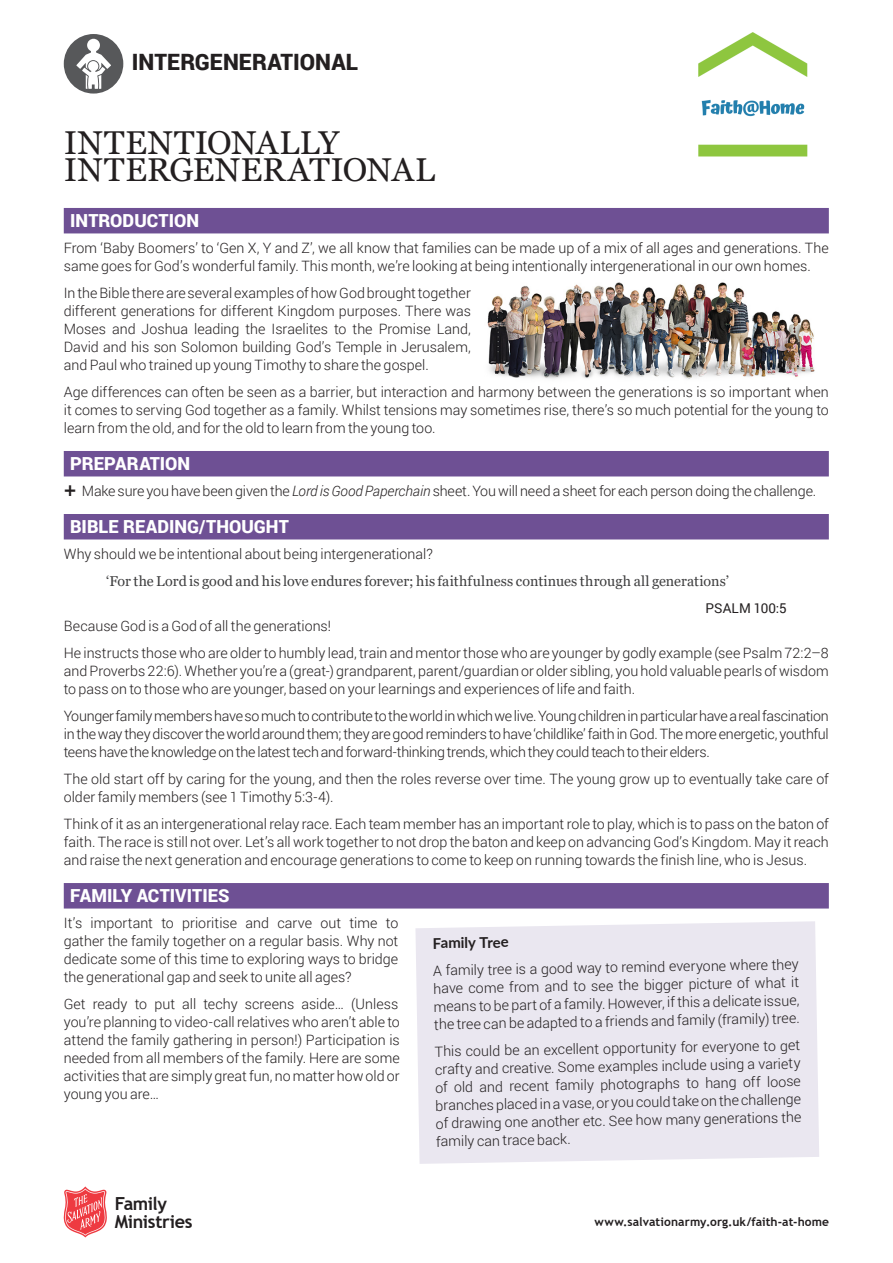
<style>
.page{position:relative;width:893px;height:1263px;background:#fff}
.page>*{position:absolute;margin:0;border:0;box-sizing:border-box;transform-origin:0 0}
.Section_week_name{font:33px/27px "Georgia";letter-spacing:.02em;color:#231f20}
.t1{font:900 22.5px "Roboto";letter-spacing:.005em;color:#231f20}
.h1_-_purple{font:900 18px "Roboto";color:#fff}
.t2{font:700 18px/18px "Trebuchet MS";letter-spacing:-.02em;color:#231f20}
.t3{font:700 15px "Lato";color:#231f20}
.t4{font:300 14.25px/18px "Roboto";color:#231f20;text-align:justify}
.p_-_quote{font:14.25px "Georgia";letter-spacing:.01em;color:#3e3e3f}
.p_-_cite{font:13.5px "Roboto";letter-spacing:.005em;color:#231f20}
.t5{font:700 12px "Trebuchet MS";letter-spacing:.01em;color:#231f20}
.s1{font-style:italic}
</style>
<div class="page">
<img style="left:487px;top:282px;width:328px;height:98px">
<svg style="left:64px;top:1186px;width:43px;height:51px"></svg>
<div style="left:64px;top:34px;width:59px;height:60px;background:#57585a;border-radius:50%"></div>
<svg style="left:76px;top:39px;width:35px;height:50px"></svg>
<div style="left:64px;top:208px;width:765px;height:25px;background:#6e5094"></div>
<div style="left:64px;top:451px;width:765px;height:25px;background:#6e5094"></div>
<div style="left:64px;top:514px;width:765px;height:25px;background:#6e5094"></div>
<div style="left:64px;top:883px;width:765px;height:25px;background:#6e5094"></div>
<div style="left:415px;top:921px;width:404px;height:243px;background:#eae7f0"></div>
<img style="left:698px;top:32px;width:110px;height:125px">
<p class="t1" style="left:132px;top:46px;width:228px">INTERGENERATIONAL</p>
<p class="Section_week_name" style="left:64px;top:130px;width:372px">INTENTIONALLY<br>INTERGENERATIONAL</p>
<p class="h1_-_purple" style="left:70px;top:208px;width:130px">INTRODUCTION</p>
<p class="t4" style="left:64px;top:238px;width:766px">From ‘Baby Boomers’ to ‘Gen X, Y and Z’, we all know that families can be made up of a mix of all ages and generations. The same goes for God’s wonderful family. This month, we’re looking at being intentionally intergenerational in our own homes.</p>
<p class="t4" style="left:64px;top:283px;width:409px">In the Bible there are several examples of how God brought together different generations for different Kingdom purposes. There was Moses and Joshua leading the Israelites to the Promise Land, David and his son Solomon building God’s Temple in Jerusalem, and Paul who trained up young Timothy to share the gospel.</p>
<p class="t4" style="left:64px;top:382px;width:766px">Age differences can often be seen as a barrier, but interaction and harmony between the generations is so important when it comes to serving God together as a family. Whilst tensions may sometimes rise, there’s so much potential for the young to learn from the old, and for the old to learn from the young too.</p>
<p class="h1_-_purple" style="left:70px;top:451px;width:122px">PREPARATION</p>
<p class="t4" style="left:82px;top:481px;width:736px">Make sure you have been given the <span class="s1">Lord is Good Paperchain</span> sheet. You will need a sheet for each person doing the challenge.</p>
<p class="h1_-_purple" style="left:70px;top:514px;width:220px">BIBLE READING/THOUGHT</p>
<p class="t4" style="left:64px;top:544px;width:371px">Why should we be intentional about being intergenerational?</p>
<p class="p_-_quote" style="left:106px;top:572px;width:624px">‘For the Lord is good and his love endures forever; his faithfulness continues through all generations’</p>
<p class="p_-_cite" style="left:705px;top:598px;width:83px">PSALM 100:5</p>
<p class="t4" style="left:64px;top:616px;width:269px">Because God is a God of all the generations!</p>
<p class="t4" style="left:64px;top:643px;width:766px">He instructs those who are older to humbly lead, train and mentor those who are younger by godly example (see Psalm 72:2–8 and Proverbs 22:6). Whether you’re a (great-) grandparent, parent/guardian or older sibling, you hold valuable pearls of wisdom to pass on to those who are younger, based on your learnings and experiences of life and faith.</p>
<p class="t4" style="left:64px;top:706px;width:767px">Younger family members have so much to contribute to the world in which we live. Young children in particular have a real fascination in the way they discover the world around them; they are good reminders to have ‘childlike’ faith in God. The more energetic, youthful teens have the knowledge on the latest tech and forward-thinking trends, which they could teach to their elders.</p>
<p class="t4" style="left:64px;top:769px;width:766px">The old start off by caring for the young, and then the roles reverse over time. The young grow up to eventually take care of older family members (see 1 Timothy 5:3-4).</p>
<p class="t4" style="left:64px;top:814px;width:767px">Think of it as an intergenerational relay race. Each team member has an important role to play, which is to pass on the baton of faith. The race is still not over. Let’s all work together to not drop the baton and keep on advancing God’s Kingdom. May it reach and raise the next generation and encourage generations to come to keep on running towards the finish line, who is Jesus.</p>
<p class="h1_-_purple" style="left:70px;top:883px;width:161px">FAMILY ACTIVITIES</p>
<p class="t4" style="left:64px;top:913px;width:336px">It’s important to prioritise and carve out time to gather the family together on a regular basis. Why not dedicate some of this time to exploring ways to bridge the generational gap and seek to unite all ages?</p>
<p class="t4" style="left:64px;top:994px;width:338px">Get ready to put all techy screens aside… (Unless you’re planning to video-call relatives who aren’t able to attend the family gathering in person!) Participation is needed from all members of the family. Here are some activities that are simply great fun, no matter how old or young you are…</p>
<p class="t3" style="left:432px;top:932px;width:78px;rotate:-1deg">Family Tree</p>
<p class="t4" style="left:433px;top:961px;width:367px;rotate:-1deg">A family tree is a good way to remind everyone where they have come from and to see the bigger picture of what it means to be part of a family. However, if this a delicate issue, the tree can be adapted to a friends and family (framily) tree.</p>
<p class="t4" style="left:434px;top:1042px;width:367px;rotate:-1deg">This could be an excellent opportunity for everyone to get crafty and creative. Some examples include using a variety of old and recent family photographs to hang off loose branches placed in a vase, or you could take on the challenge of drawing one another etc. See how many generations the family can trace back.</p>
<p class="t2" style="left:115px;top:1194px;width:79px">Family<br>Ministries</p>
<p class="t5" style="left:595px;top:1215px;width:236px">www.salvationarmy.org.uk/faith-at-home</p>
</div>
